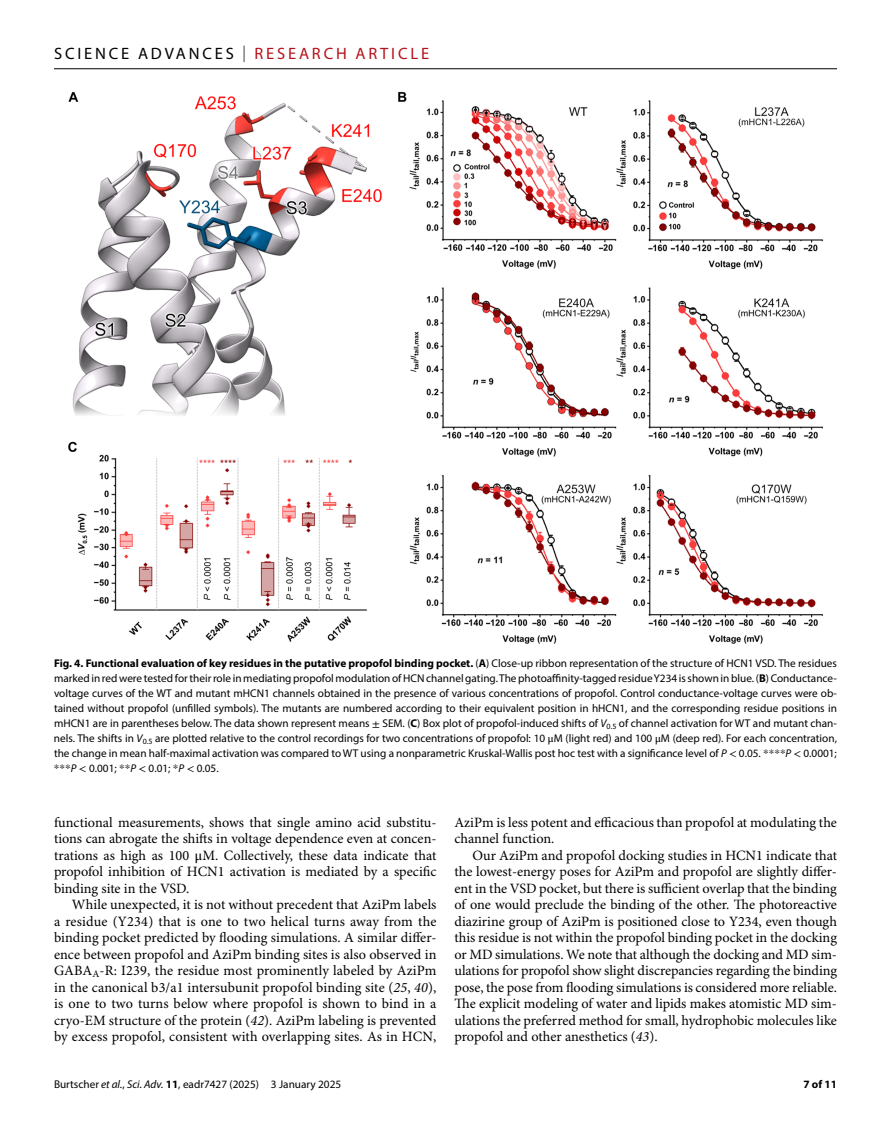
<style>
.page{position:relative;width:891px;height:1134px;background:#fff}
.page>*{position:absolute;margin:0;border:0;box-sizing:border-box;transform-origin:0 0}
.t1{font:16.5px "Myriad Pro";letter-spacing:.17em;color:#000}
.t2{font:14.25px/16.5px "Minion Pro";color:#000;text-align:justify}
.t3{font:11.25px/15px "Myriad Pro";color:#000}
.t4{font:700 11.25px "Myriad Pro";color:#000}
.s1{font-weight:300}
.s2{color:#b5121b}
.s3{font-weight:400}
.s4{font-weight:700}
.s5{font-family:"STIX"}
.s6{font-style:italic}
</style>
<div class="page">
<hr style="left:54px;top:68px;width:783px;height:1px;background:#000">
<img style="left:68px;top:91px;width:756px;height:553px">
<p class="t1" style="left:54px;top:44px;width:376px">Science Adva nces <span class="s1">|</span> <span class="s2">Resear ch Ar ticle</span></p>
<p class="t4" style="left:54px;top:656px;width:681px">Fig. 4. Functional evaluation of key residues in the putative propofol binding pocket. <span class="s3">(</span>A<span class="s3">) Close-up ribbon representation of the structure of HCN</span></p>
<p class="t3" style="left:748px;top:656px;width:91px">1 VSD. The residues</p>
<p class="t3" style="left:54px;top:671px;width:357px">marked in red were tested for their role in mediating propofol modulation of HCN</p>
<p class="t3" style="left:426px;top:671px;width:412px">channel gating. The photoaffinity-tagged residue Y234 is shown in blue. (<span class="s4">B</span>) Conductance-</p>
<p class="t3" style="left:54px;top:686px;width:197px">voltage curves of the WT and mutant mHCN</p>
<p class="t3" style="left:54px;top:686px;width:784px;text-indent:210px">1 channels obtained in the presence of various concentrations of propofol. Control conductance-voltage curves were ob&shy;tained without propofol (unfilled symbols). The mutants are numbered according to their equivalent position in hHCN</p>
<p class="t3" style="left:620px;top:701px;width:219px">1, and the corresponding residue positions in</p>
<p class="t3" style="left:54px;top:716px;width:785px;text-align:justify;text-indent:31px">1 are in parentheses below. The data shown represent means <span class="s5">±</span> SEM. (<span class="s4">C</span>) Box plot of propofol-induced shifts of <span class="s6">V</span><sub>0.5</sub> of channel activation for WT and mutant chan&shy;nels. The shifts in <span class="s6">V</span><sub>0.5</sub> are plotted relative to the control recordings for two concentrations of propofol: 10 <span class="s5">μ</span>M (light red) and 100 <span class="s5">μ</span>M (deep red). For each concentration, the change in mean half-maximal activation was compared to WT using a nonparametric Kruskal-Wallis post hoc test with a significance level of <span class="s6">P</span> <span class="s5">&lt;</span> 0.05. <span class="s5">****</span><span class="s6">P</span> <span class="s5">&lt;</span> 0.0001; <span class="s5">***</span><span class="s6">P</span> <span class="s5">&lt;</span> 0.001; <span class="s5">**</span><span class="s6">P</span> <span class="s5">&lt;</span> 0.01; <span class="s5">*</span><span class="s6">P</span> <span class="s5">&lt;</span> 0.05.</p>
<p class="t3" style="left:54px;top:716px;width:17px">mHCN</p>
<p class="t2" style="left:54px;top:814px;width:384px">functional measurements, shows that single amino acid substitu&shy;tions can abrogate the shifts in voltage dependence even at concen&shy;trations as high as 100 <span class="s5">μ</span>M. Collectively, these data indicate that propofol inhibition of HCN1 activation is mediated by a specific binding site in the VSD.</p>
<p class="t2" style="left:54px;top:897px;width:384px;text-indent:18px">While unexpected, it is not without precedent that AziPm labels a residue (Y234) that is one to two helical turns away from the binding pocket predicted by flooding simulations. A similar differ&shy;ence between propofol and AziPm binding sites is also observed in GABA<sub>A</sub>-R: I239, the residue most prominently labeled by AziPm in the canonical b3/a1 intersubunit propofol binding site (<span class="s6">25</span>, <span class="s6">40</span>), is one to two turns below where propofol is shown to bind in a cryo-EM structure of the protein (<span class="s6">42</span>). AziPm labeling is prevented by excess propofol, consistent with overlapping sites. As in HCN,</p>
<p class="t3" style="left:54px;top:1076px;width:289px">Burtscher <span class="s6">et al.</span>, <span class="s6">Sci. Adv.</span> <span class="s4">11</span>, eadr7427 (2025) 3 January 2025</p>
<p class="t2" style="left:455px;top:814px;width:384px">AziPm is less potent and efficacious than propofol at modulating the channel function.</p>
<p class="t2" style="left:455px;top:847px;width:384px;text-indent:18px">Our AziPm and propofol docking studies in HCN1 indicate that the lowest-energy poses for AziPm and propofol are slightly differ&shy;ent in the VSD pocket, but there is sufficient overlap that the binding of one would preclude the binding of the other. The photoreactive diazirine group of AziPm is positioned close to Y234, even though this residue is not within the propofol binding pocket in the docking or MD simulations. We note that although the docking and MD sim&shy;ulations for propofol show slight discrepancies regarding the binding pose, the pose from flooding simulations is considered more reliable.<br>The explicit modeling of water and lipids makes atomistic MD sim&shy;ulations the preferred method for small, hydrophobic molecules like propofol and other anesthetics (<span class="s6">43</span>).</p>
<p class="t4" style="left:803px;top:1076px;width:35px">7 of 11</p>
</div>
